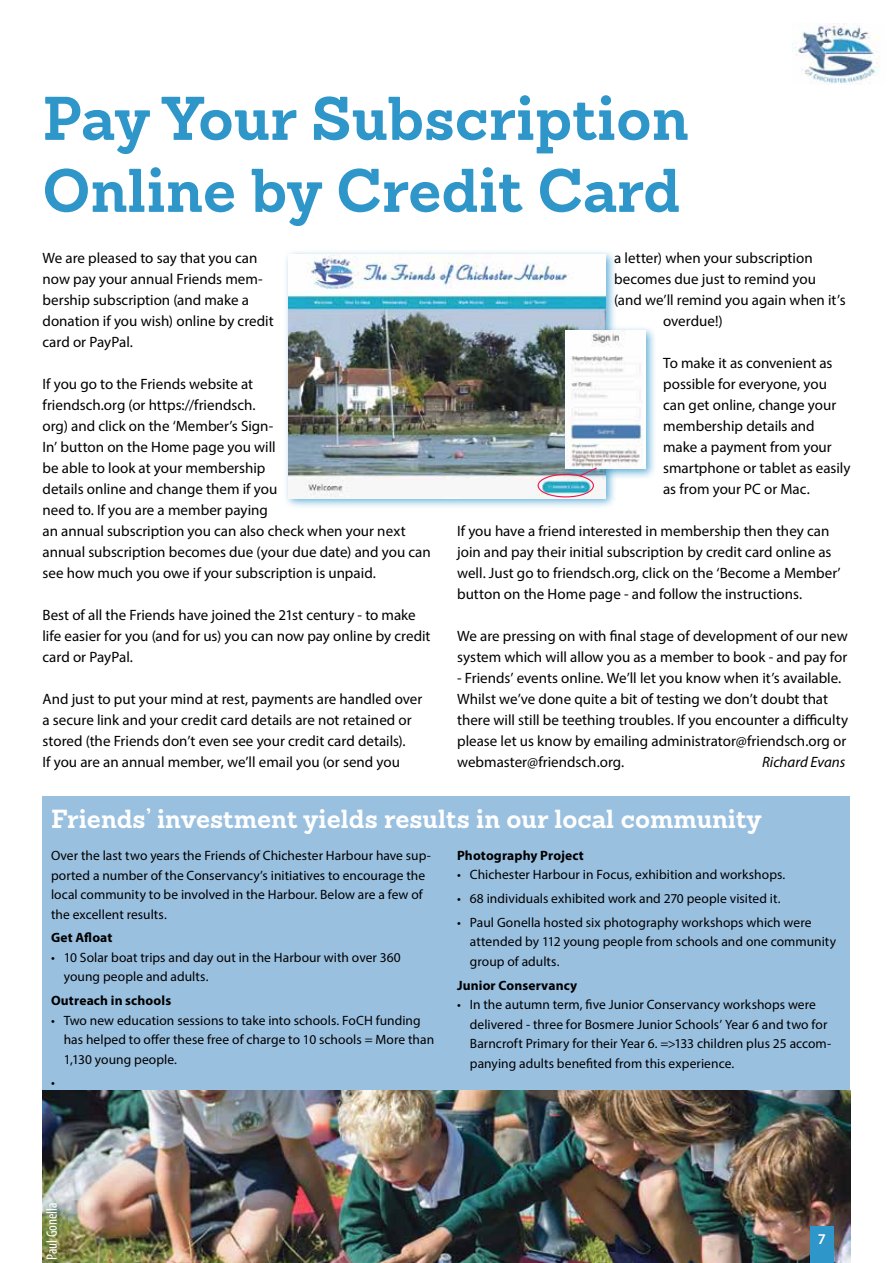
<style>
.page{position:relative;width:893px;height:1263px;background:#fff}
.page>*{position:absolute;margin:0;border:0;box-sizing:border-box;transform-origin:0 0}
.t1{font:700 60px/72px "Sanchez";color:#2f96ca}
.t2{font:700 25.5px "Sanchez";color:#fff}
.t3{font:15px/21px "Myriad Pro";color:#000}
.t4{font:italic 15px "Myriad Pro";letter-spacing:-.005em;color:#000}
.t5{font:condensed 15px "Myriad Pro";color:#fff}
.t6{font:600 15px "Myriad Pro";color:#fff}
.t7{font:13.5px/19.5px "Myriad Pro";letter-spacing:.005em;color:#000}
.t8{font:700 13.5px "Myriad Pro";letter-spacing:.01em;color:#000}
</style>
<div class="page">
<img style="left:793px;top:24px;width:86px;height:60px">
<div style="left:283px;top:249px;width:334px;height:260px;background:#2f96ca;opacity:.75"></div>
<img style="left:289px;top:254px;width:317px;height:244px">
<div style="left:560px;top:325px;width:97px;height:155px;background:#2f96ca;opacity:.75"></div>
<img style="left:565px;top:330px;width:81px;height:139px">
<div style="left:43px;top:796px;width:807px;height:407px;background:#9ac0e0"></div>
<img style="left:43px;top:1090px;width:807px;height:173px">
<div style="left:538px;top:474px;width:56px;height:23px;border:1px solid #ed174c;border-radius:50%"></div>
<svg style="left:578px;top:466px;width:20px;height:11px"></svg>
<div style="left:810px;top:1226px;width:23px;height:37px;background:#2f96ca"></div>
<h1 class="t1" style="left:43px;top:83px;width:648px">Pay Your Subscription<br>Online by Credit Card</h1>
<p class="t3" style="left:43px;top:247px;width:233px">We are pleased to say that you can now pay your annual Friends mem&shy;bership subscription (and make a donation if you wish) online by credit card or PayPal.</p>
<p class="t3" style="left:43px;top:373px;width:390px">If you go to the Friends website at<br>friendsch.org (or https://friendsch.<br>org) and click on the ‘Member’s Sign-<br>In’ button on the Home page you will<br>be able to look at your membership<br>details online and change them if you<br>need to. If you are a member paying<br>an annual subscription you can also check when your next annual subscription becomes due (your due date) and you can see how much you owe if your subscription is unpaid.</p>
<p class="t3" style="left:43px;top:604px;width:390px">Best of all the Friends have joined the 21st century - to make life easier for you (and for us) you can now pay online by credit card or PayPal.</p>
<p class="t3" style="left:43px;top:688px;width:381px">And just to put your mind at rest, payments are handled over a secure link and your credit card details are not retained or stored (the Friends don’t even see your credit card details).<br>If you are an annual member, we’ll email you (or send you</p>
<p class="t3" style="left:614px;top:247px;width:200px">a letter) when your subscription</p>
<p class="t3" style="left:614px;top:268px;width:203px">becomes due just to remind you</p>
<p class="t3" style="left:614px;top:289px;width:233px">(and we’ll remind you again when it’s</p>
<p class="t3" style="left:663px;top:310px;width:61px">overdue!)</p>
<p class="t3" style="left:663px;top:352px;width:189px">To make it as convenient as possible for everyone, you can get online, change your membership details and make a payment from your smartphone or tablet as easily as from your PC or Mac.</p>
<p class="t3" style="left:457px;top:520px;width:385px">If you have a friend interested in membership then they can join and pay their initial subscription by credit card online as well. Just go to friendsch.org, click on the ‘Become a Member’ button on the Home page - and follow the instructions.</p>
<p class="t3" style="left:457px;top:625px;width:392px">We are pressing on with final stage of development of our new system which will allow you as a member to book - and pay for</p>
<p class="t3" style="left:457px;top:667px;width:393px">- Friends’ events online. We’ll let you know when it’s available.<br>Whilst we’ve done quite a bit of testing we don’t doubt that there will still be teething troubles. If you encounter a difficulty please let us know by emailing administrator@friendsch.org or webmaster@friendsch.org.</p>
<p class="t4" style="left:762px;top:752px;width:85px">Richard Evans</p>
<h2 class="t2" style="left:51px;top:801px;width:712px">Friends’ investment yields results in our local community</h2>
<p class="t7" style="left:51px;top:845px;width:381px">Over the last two years the Friends of Chichester Harbour have sup&shy;ported a number of the Conservancy’s initiatives to encourage the local community to be involved in the Harbour. Below are a few of the excellent results.</p>
<p class="t8" style="left:51px;top:929px;width:63px">Get Afloat</p>
<p class="t7" style="left:64px;top:947px;width:338px;text-indent:-13px">• 10 Solar boat trips and day out in the Harbour with over 360 young people and adults.</p>
<p class="t8" style="left:51px;top:992px;width:122px">Outreach in schools</p>
<p class="t7" style="left:64px;top:1010px;width:372px;text-indent:-13px">• Two new education sessions to take into schools. FoCH funding has helped to offer these free of charge to 10 schools = More than<br>1,130 young people.</p>
<p class="t7" style="left:51px;top:1073px;width:5px">•</p>
<p class="t8" style="left:457px;top:847px;width:128px">Photography Project</p>
<p class="t7" style="left:457px;top:865px;width:330px">• Chichester Harbour in Focus, exhibition and workshops.</p>
<p class="t7" style="left:457px;top:889px;width:325px">• 68 individuals exhibited work and 270 people visited it.</p>
<p class="t7" style="left:470px;top:912px;width:368px;text-indent:-13px">• Paul Gonella hosted six photography workshops which were attended by 112 young people from schools and one community group of adults.</p>
<p class="t8" style="left:457px;top:976px;width:122px">Junior Conservancy</p>
<p class="t7" style="left:470px;top:995px;width:363px;text-indent:-13px">• In the autumn term, five Junior Conservancy workshops were delivered - three for Bosmere Junior Schools’ Year 6 and two for Barncroft Primary for their Year 6. =&gt;133 children plus 25 accom&shy;panying adults benefited from this experience.</p>
<p class="t5" style="left:43px;top:1260px;width:59px;rotate:-90deg">Paul Gonella</p>
<p class="t6" style="left:818px;top:1229px;width:10px">7</p>
</div>
